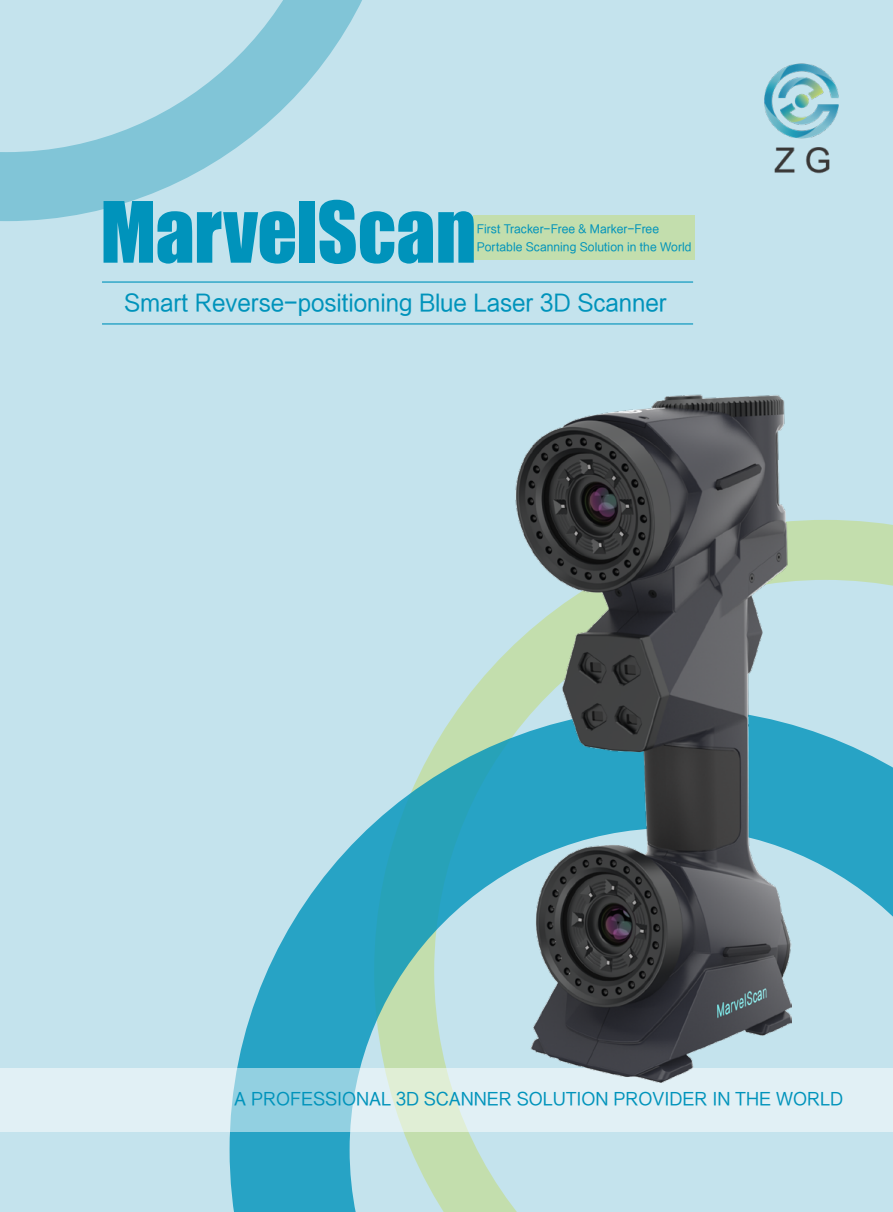
<style>
.page{position:relative;width:893px;height:1212px;background:#c4e3ed}
.page>*{position:absolute;margin:0;border:0;box-sizing:border-box;transform-origin:0 0}
.t1{font:78px "Impact";letter-spacing:-.005em;color:#0093bb}
.t2{font:24px "FZHTJW GB1 0";color:#0093bb}
.t3{font:18px "FZHTJW GB1 0";color:#0093bb}
.t4{font:12px "FZHTJW GB1 0";letter-spacing:.01em;color:#0093bb}
</style>
<div class="page">
<svg style="left:0;top:0;width:362px;height:221px"></svg>
<svg style="left:459px;top:520px;width:434px;height:188px"></svg>
<svg style="left:230px;top:708px;width:663px;height:504px"></svg>
<svg style="left:0;top:1068px;width:893px;height:63px;background:#d5ebef"></svg>
<div style="left:473px;top:215px;width:222px;height:45px;background:#c3dead"></div>
<hr style="left:102px;top:323px;width:591px;height:1px;background:#0093bb">
<hr style="left:102px;top:281px;width:591px;height:2px;background:#0093bb">
<img style="left:764px;top:63px;width:75px;height:111px">
<img style="left:515px;top:394px;width:276px;height:688px">
<h1 class="t1" style="left:100px;top:172px;width:377px">MarvelScan</h1>
<p class="t4" style="left:477px;top:222px;width:184px">First Tracker-Free &amp; Marker-Free</p>
<p class="t4" style="left:477px;top:240px;width:216px">Portable Scanning Solution in the World</p>
<h2 class="t2" style="left:124px;top:289px;width:544px">Smart Reverse-positioning Blue Laser 3D Scanner</h2>
<h3 class="t3" style="left:234px;top:1089px;width:610px">A PROFESSIONAL 3D SCANNER SOLUTION PROVIDER IN THE WORLD</h3>
</div>
